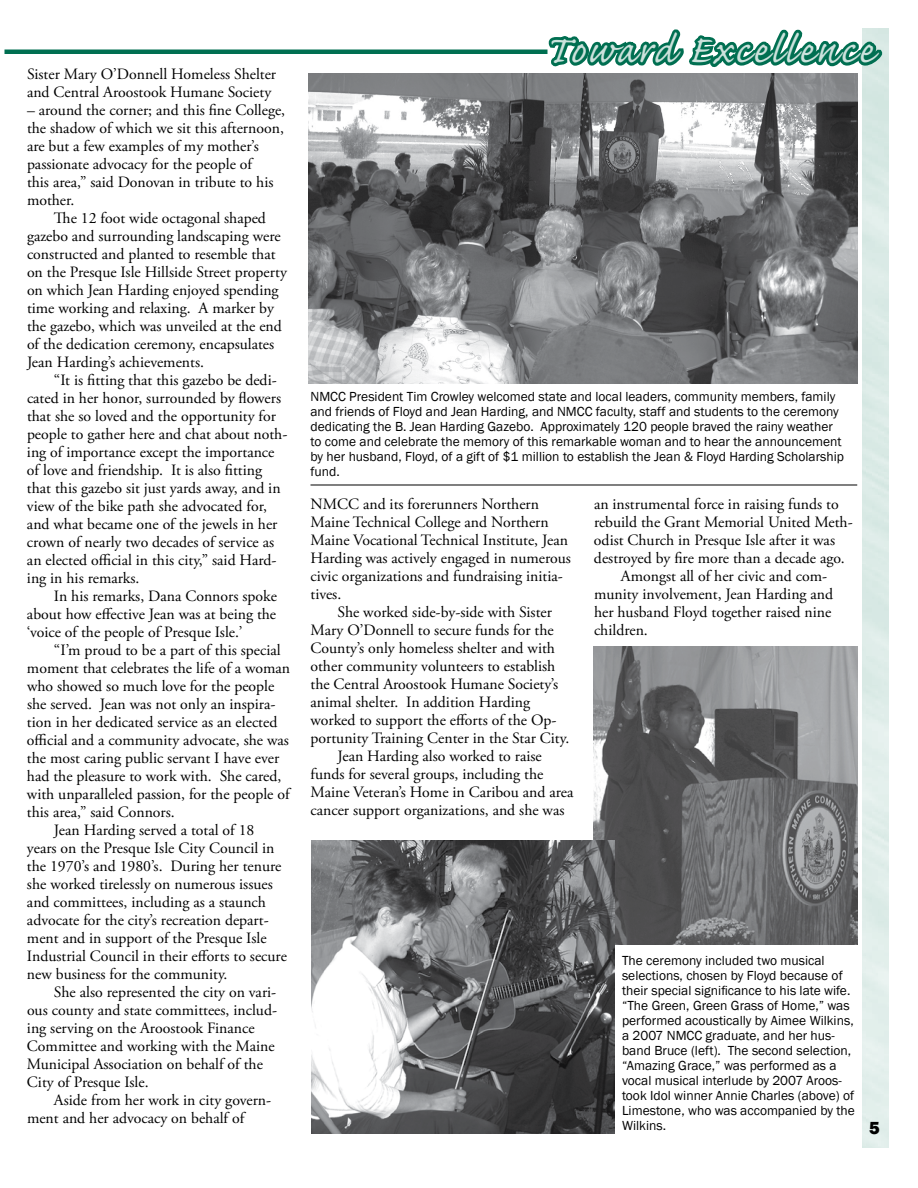
<style>
.page{position:relative;width:918px;height:1188px;background:#fff}
.page>*{position:absolute;margin:0;border:0;box-sizing:border-box;transform-origin:0 0}
.t1{font:49.5px "Caflisch Script Pro";letter-spacing:.05em;color:#cce2dc}
.t2{font:800 18px "Franklin Gothic";color:#000}
.t3{font:15.75px/18px "Adobe Garamond Pro";color:#000}
.t4{font:13.5px/15px "Franklin Gothic";color:#000}
</style>
<div class="page">
<hr style="left:4px;top:50px;width:544px;height:4px;background:#006f51">
<svg style="left:546px;top:28px;width:339px;height:44px"></svg>
<img style="left:593px;top:647px;width:264px;height:298px">
<img style="left:308px;top:73px;width:549px;height:311px">
<img style="left:312px;top:841px;width:302px;height:293px">
<hr style="left:310px;top:485px;width:547px;height:1px;background:#000">
<p class="t3" style="left:27px;top:65px;width:251px">Sister Mary O’Donnell Homeless Shelter and Central Aroostook Humane Society</p>
<p class="t3" style="left:27px;top:101px;width:260px">– around the corner; and this fine College, the shadow of which we sit this afternoon, are but a few examples of my mother’s passionate advocacy for the people of<br>this area,” said Donovan in tribute to his mother.</p>
<p class="t3" style="left:27px;top:210px;width:261px;text-indent:27px">The 12 foot wide octagonal shaped gazebo and surrounding landscaping were constructed and planted to resemble that on the Presque Isle Hillside Street property on which Jean Harding enjoyed spending time working and relaxing. A marker by the gazebo, which was unveiled at the end of the dedication ceremony, encapsulates Jean Harding’s achievements.</p>
<p class="t3" style="left:27px;top:372px;width:262px;text-indent:27px">“It is fitting that this gazebo be dedi&shy;cated in her honor, surrounded by flowers that she so loved and the opportunity for people to gather here and chat about noth&shy;ing of importance except the importance of love and friendship. It is also fitting that this gazebo sit just yards away, and in view of the bike path she advocated for, and what became one of the jewels in her crown of nearly two decades of service as an elected official in this city,” said Hard&shy;ing in his remarks.</p>
<p class="t3" style="left:27px;top:587px;width:252px;text-align:justify;text-indent:27px">In his remarks, Dana Connors spoke about how effective Jean was at being the ‘voice of the people of Presque Isle.’</p>
<p class="t3" style="left:54px;top:641px;width:228px">“I’m proud to be a part of this special</p>
<p class="t3" style="left:27px;top:659px;width:265px">moment that celebrates the life of a woman</p>
<p class="t3" style="left:27px;top:678px;width:249px">who showed so much love for the people</p>
<p class="t3" style="left:27px;top:696px;width:250px">she served. Jean was not only an inspira-</p>
<p class="t3" style="left:27px;top:713px;width:252px">tion in her dedicated service as an elected</p>
<p class="t3" style="left:27px;top:731px;width:263px">official and a community advocate, she was</p>
<p class="t3" style="left:27px;top:749px;width:254px">the most caring public servant I have ever</p>
<p class="t3" style="left:27px;top:767px;width:256px">had the pleasure to work with. She cared,</p>
<p class="t3" style="left:27px;top:785px;width:264px">with unparalleled passion, for the people of</p>
<p class="t3" style="left:27px;top:803px;width:149px">this area,” said Connors.</p>
<p class="t3" style="left:54px;top:822px;width:202px">Jean Harding served a total of 18</p>
<p class="t3" style="left:27px;top:840px;width:249px">years on the Presque Isle City Council in</p>
<p class="t3" style="left:27px;top:858px;width:256px">the 1970’s and 1980’s. During her tenure</p>
<p class="t3" style="left:27px;top:876px;width:247px">she worked tirelessly on numerous issues</p>
<p class="t3" style="left:27px;top:894px;width:241px">and committees, including as a staunch</p>
<p class="t3" style="left:27px;top:912px;width:243px">advocate for the city’s recreation depart-</p>
<p class="t3" style="left:27px;top:929px;width:241px">ment and in support of the Presque Isle</p>
<p class="t3" style="left:27px;top:947px;width:261px">Industrial Council in their efforts to secure</p>
<p class="t3" style="left:27px;top:965px;width:202px">new business for the community.</p>
<p class="t3" style="left:54px;top:983px;width:224px">She also represented the city on vari-</p>
<p class="t3" style="left:27px;top:1001px;width:252px">ous county and state committees, includ-</p>
<p class="t3" style="left:27px;top:1019px;width:229px">ing serving on the Aroostook Finance</p>
<p class="t3" style="left:27px;top:1037px;width:249px">Committee and working with the Maine</p>
<p class="t3" style="left:27px;top:1055px;width:237px">Municipal Association on behalf of the</p>
<p class="t3" style="left:27px;top:1073px;width:123px">City of Presque Isle.</p>
<p class="t3" style="left:54px;top:1091px;width:219px">Aside from her work in city govern-</p>
<p class="t3" style="left:27px;top:1109px;width:219px">ment and her advocacy on behalf of</p>
<h1 class="t1" style="left:545px;top:25px;width:329px">Toward Excellence</h1>
<p class="t4" style="left:310px;top:390px;width:535px">NMCC President Tim Crowley welcomed state and local leaders, community members, family and friends of Floyd and Jean Harding, and NMCC faculty, staff and students to the ceremony dedicating the B. Jean Harding Gazebo. Approximately 120 people braved the rainy weather to come and celebrate the memory of this remarkable woman and to hear the announcement by her husband, Floyd, of a gift of $1 million to establish the Jean &amp; Floyd Harding Scholarship fund.</p>
<p class="t3" style="left:310px;top:496px;width:262px">NMCC and its forerunners Northern Maine Technical College and Northern Maine Vocational Technical Institute, Jean Harding was actively engaged in numerous civic organizations and fundraising initia&shy;tives.</p>
<p class="t3" style="left:337px;top:604px;width:216px">She worked side-by-side with Sister</p>
<p class="t3" style="left:310px;top:622px;width:245px">Mary O’Donnell to secure funds for the</p>
<p class="t3" style="left:310px;top:640px;width:246px">County’s only homeless shelter and with</p>
<p class="t3" style="left:310px;top:658px;width:246px">other community volunteers to establish</p>
<p class="t3" style="left:310px;top:676px;width:249px">the Central Aroostook Humane Society’s</p>
<p class="t3" style="left:310px;top:694px;width:221px">animal shelter. In addition Harding</p>
<p class="t3" style="left:310px;top:712px;width:248px">worked to support the efforts of the Op-</p>
<p class="t3" style="left:310px;top:730px;width:260px">portunity Training Center in the Star City.</p>
<p class="t3" style="left:337px;top:748px;width:206px">Jean Harding also worked to raise</p>
<p class="t3" style="left:310px;top:766px;width:234px">funds for several groups, including the</p>
<p class="t3" style="left:310px;top:784px;width:265px">Maine Veteran’s Home in Caribou and area</p>
<p class="t3" style="left:310px;top:802px;width:256px">cancer support organizations, and she was</p>
<p class="t3" style="left:594px;top:496px;width:246px">an instrumental force in raising funds to</p>
<p class="t3" style="left:594px;top:514px;width:260px">rebuild the Grant Memorial United Meth-</p>
<p class="t3" style="left:594px;top:532px;width:243px">odist Church in Presque Isle after it was</p>
<p class="t3" style="left:594px;top:550px;width:252px">destroyed by fire more than a decade ago.</p>
<p class="t3" style="left:621px;top:568px;width:208px">Amongst all of her civic and com-</p>
<p class="t3" style="left:594px;top:586px;width:241px">munity involvement, Jean Harding and</p>
<p class="t3" style="left:594px;top:604px;width:239px">her husband Floyd together raised nine</p>
<p class="t3" style="left:594px;top:622px;width:55px">children.</p>
<p class="t4" style="left:622px;top:953px;width:234px">The ceremony included two musical selections, chosen by Floyd because of their special significance to his late wife. “The Green, Green Grass of Home,” was performed acoustically by Aimee Wilkins, a 2007 NMCC graduate, and her hus&shy;band Bruce (left). The second selection, “Amazing Grace,” was performed as a vocal musical interlude by 2007 Aroos&shy;took Idol winner Annie Charles (above) of Limestone, who was accompanied by the Wilkins.</p>
<p class="t2" style="left:869px;top:1116px;width:12px">5</p>
</div>
